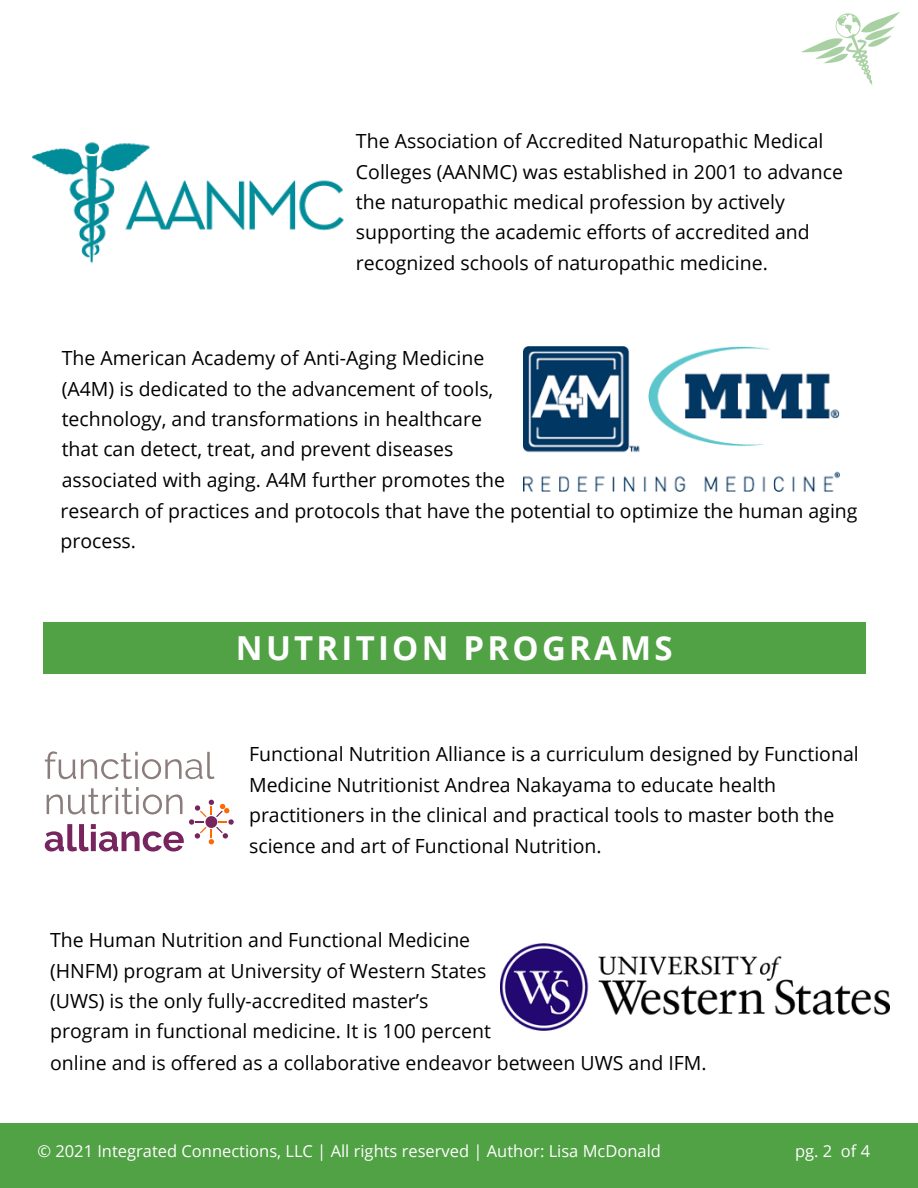
<style>
.page{position:relative;width:918px;height:1188px;background:#fff}
.page>*{position:absolute;margin:0;border:0;box-sizing:border-box;transform-origin:0 0}
.t1{font:700 33px "Open Sans";letter-spacing:.1em;color:#fff}
.t2{font:19.5px/30.3px "Open Sans";color:#000}
.t3{font:16.5px "Open Sans";color:#fff}
</style>
<div class="page">
<div style="left:0;top:1123px;width:918px;height:65px;background:#51a145"></div>
<img style="left:523px;top:347px;width:317px;height:145px">
<img style="left:32px;top:142px;width:312px;height:122px">
<div style="left:43px;top:622px;width:822px;height:52px;background:#51a145"></div>
<svg style="left:45px;top:751px;width:169px;height:28px"></svg>
<svg style="left:45px;top:787px;width:189px;height:65px"></svg>
<img style="left:500px;top:943px;width:389px;height:88px">
<img style="left:802px;top:13px;width:97px;height:72px">
<p class="t2" style="left:356px;top:126px;width:488px">The Association of Accredited Naturopathic Medical Colleges (AANMC) was established in 2001 to advance the naturopathic medical profession by actively supporting the academic efforts of accredited and recognized schools of naturopathic medicine.</p>
<p class="t2" style="left:62px;top:343px;width:445px">The American Academy of Anti-Aging Medicine (A4M) is dedicated to the advancement of tools, technology, and transformations in healthcare that can detect, treat, and prevent diseases associated with aging. A4M further promotes the</p>
<p class="t2" style="left:60px;top:495px;width:799px">research of practices and protocols that have the potential to optimize the human aging process.</p>
<p class="t1" style="left:236px;top:625px;width:438px">NUTRITION PROGRAMS</p>
<p class="t2" style="left:249px;top:739px;width:611px">Functional Nutrition Alliance is a curriculum designed by Functional Medicine Nutritionist Andrea Nakayama to educate health practitioners in the clinical and practical tools to master both the science and art of Functional Nutrition.</p>
<p class="t2" style="left:50px;top:924px;width:442px">The Human Nutrition and Functional Medicine (HNFM) program at University of Western States (UWS) is the only fully-accredited master’s program in functional medicine. It is 100 percent</p>
<p class="t2" style="left:50px;top:1047px;width:658px">online and is offered as a collaborative endeavor between UWS and IFM.</p>
<p class="t3" style="left:37px;top:1139px;width:625px">© 2021 Integrated Connections, LLC | All rights reserved | Author: Lisa McDonald</p>
<p class="t3" style="left:795px;top:1139px;width:77px">pg. 2 of 4</p>
</div>
